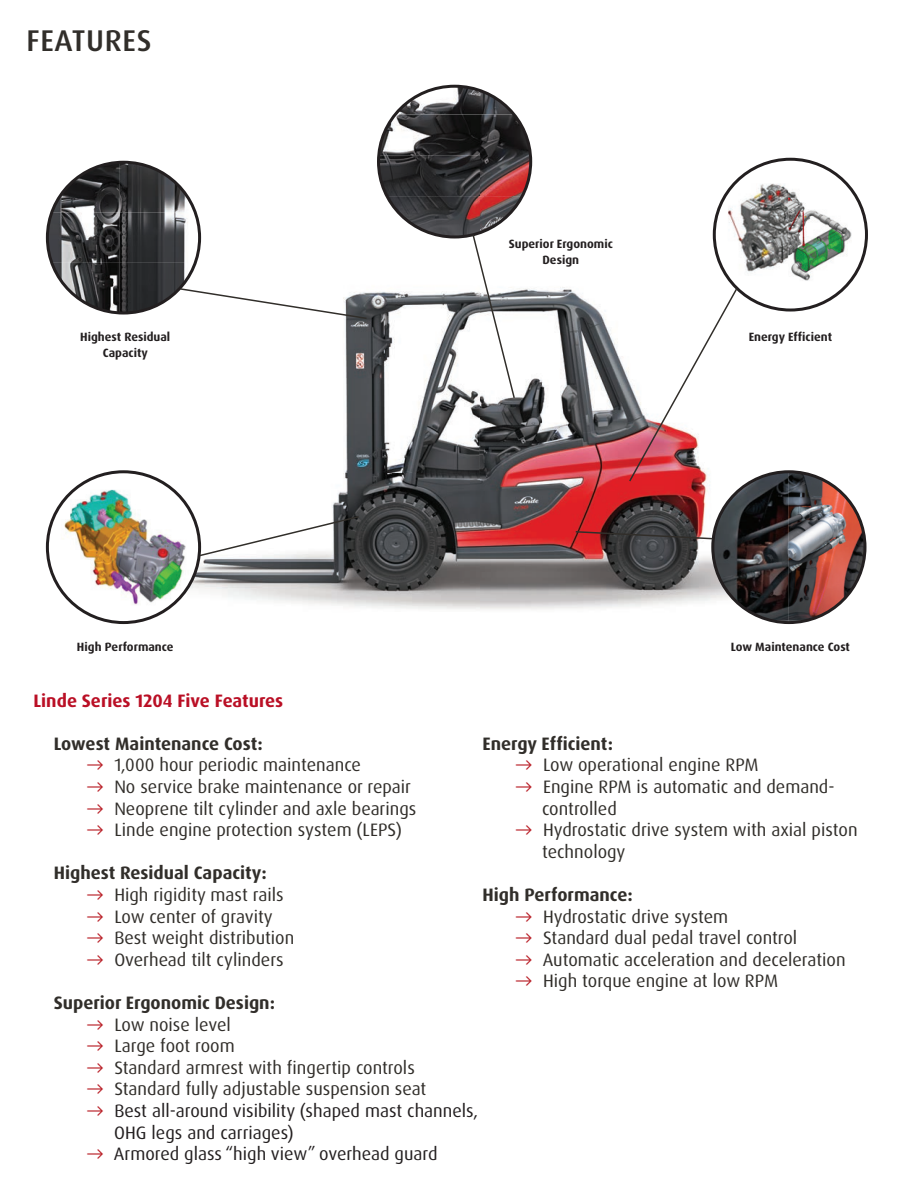
<style>
.page{position:relative;width:918px;height:1188px;background:#fff}
.page>*{position:absolute;margin:0;border:0;box-sizing:border-box;transform-origin:0 0}
.t1{font:500 30px "Dax Pro";color:#312e2a}
.t2{font:18px/21.6px "Dax Pro";color:#312e2a}
.t3{font:700 18px "Dax Pro";color:#312e2a}
.t4{font:18px/21.6px "Dax Pro";color:#231f20}
.t5{font:700 18px "Dax Pro";color:#ba0f25}
.t6{font:700 12px/16.5px "Dax Pro";color:#231f20;text-align:center}
.s1{color:#b91f27}
</style>
<div class="page">
<img style="left:480px;top:148px;width:257px;height:462px">
<img style="left:737px;top:157px;width:51px;height:26px">
<img style="left:171px;top:225px;width:309px;height:385px">
<img style="left:123px;top:470px;width:48px;height:155px">
<img style="left:737px;top:286px;width:51px;height:206px">
<img style="left:737px;top:602px;width:51px;height:22px">
<img style="left:728px;top:183px;width:124px;height:98px">
<div style="left:713px;top:158px;width:155px;height:154px;border:3px solid #231f20;border-radius:50%"></div>
<img style="left:788px;top:472px;width:77px;height:149px">
<img style="left:713px;top:524px;width:4px;height:48px">
<div style="left:711px;top:470px;width:155px;height:154px;border:3px solid #231f20;border-radius:50%"></div>
<img style="left:52px;top:162px;width:143px;height:50px">
<img style="left:47px;top:212px;width:153px;height:51px">
<img style="left:52px;top:263px;width:143px;height:50px">
<div style="left:46px;top:161px;width:155px;height:154px;border:3px solid #231f20;border-radius:50%"></div>
<img style="left:61px;top:490px;width:136px;height:116px">
<img style="left:395px;top:86px;width:119px;height:28px">
<img style="left:379px;top:114px;width:152px;height:82px">
<img style="left:387px;top:196px;width:93px;height:41px">
<img style="left:480px;top:196px;width:42px;height:37px">
<div style="left:377px;top:85px;width:155px;height:153px;border:3px solid #231f20;border-radius:50%"></div>
<svg style="left:179px;top:287px;width:189px;height:33px"></svg>
<svg style="left:198px;top:515px;width:162px;height:42px"></svg>
<svg style="left:574px;top:530px;width:140px;height:10px"></svg>
<svg style="left:628px;top:287px;width:111px;height:196px"></svg>
<svg style="left:471px;top:233px;width:45px;height:167px"></svg>
<h1 class="t1" style="left:27px;top:21px;width:127px">FEATURES</h1>
<p class="t6" style="left:80px;top:329px;width:92px">Highest Residual<br>Capacity</p>
<p class="t6" style="left:509px;top:236px;width:106px">Superior Ergonomic<br>Design</p>
<p class="t6" style="left:749px;top:329px;width:85px">Energy Efficient</p>
<p class="t6" style="left:77px;top:639px;width:98px">High Performance</p>
<p class="t6" style="left:731px;top:639px;width:121px">Low Maintenance Cost</p>
<p class="t5" style="left:33px;top:689px;width:251px">Linde Series 1204 Five Features</p>
<p class="t3" style="left:54px;top:732px;width:211px">Lowest Maintenance Cost:</p>
<p class="t2" style="left:87px;top:754px;width:275px"><span class="s1">→</span> 1,000 hour periodic maintenance</p>
<p class="t2" style="left:87px;top:776px;width:325px"><span class="s1">→</span> No service brake maintenance or repair</p>
<p class="t2" style="left:87px;top:798px;width:330px"><span class="s1">→</span> Neoprene tilt cylinder and axle bearings</p>
<p class="t2" style="left:87px;top:819px;width:316px"><span class="s1">→</span> Linde engine protection system (LEPS)</p>
<p class="t3" style="left:54px;top:861px;width:215px">Highest Residual Capacity:</p>
<p class="t2" style="left:87px;top:884px;width:198px"><span class="s1">→</span> High rigidity mast rails</p>
<p class="t2" style="left:87px;top:906px;width:187px"><span class="s1">→</span> Low center of gravity</p>
<p class="t2" style="left:87px;top:927px;width:208px"><span class="s1">→</span> Best weight distribution</p>
<p class="t2" style="left:87px;top:949px;width:198px"><span class="s1">→</span> Overhead tilt cylinders</p>
<p class="t3" style="left:54px;top:991px;width:223px">Superior Ergonomic Design:</p>
<p class="t2" style="left:87px;top:1014px;width:145px"><span class="s1">→</span> Low noise level</p>
<p class="t2" style="left:87px;top:1035px;width:149px"><span class="s1">→</span> Large foot room</p>
<p class="t2" style="left:87px;top:1057px;width:329px"><span class="s1">→</span> Standard armrest with fingertip controls</p>
<p class="t2" style="left:87px;top:1078px;width:340px"><span class="s1">→</span> Standard fully adjustable suspension seat</p>
<p class="t4" style="left:114px;top:1100px;width:365px;text-indent:-27px"><span class="s1">→</span> Best all-around visibility (shaped mast channels,<br>OHG legs and carriages)</p>
<p class="t4" style="left:87px;top:1143px;width:352px"><span class="s1">→</span> Armored glass “high view” overhead guard</p>
<p class="t3" style="left:482px;top:732px;width:132px">Energy Efficient:</p>
<p class="t2" style="left:516px;top:754px;width:244px"><span class="s1">→</span> Low operational engine RPM</p>
<p class="t2" style="left:542px;top:776px;width:294px;text-indent:-26px"><span class="s1">→</span> Engine RPM is automatic and demand&shy;controlled</p>
<p class="t2" style="left:542px;top:819px;width:317px;text-indent:-26px"><span class="s1">→</span> Hydrostatic drive system with axial piston technology</p>
<p class="t3" style="left:482px;top:883px;width:152px">High Performance:</p>
<p class="t2" style="left:516px;top:906px;width:214px"><span class="s1">→</span> Hydrostatic drive system</p>
<p class="t2" style="left:516px;top:927px;width:283px"><span class="s1">→</span> Standard dual pedal travel control</p>
<p class="t2" style="left:516px;top:949px;width:331px"><span class="s1">→</span> Automatic acceleration and deceleration</p>
<p class="t2" style="left:516px;top:970px;width:263px"><span class="s1">→</span> High torque engine at low RPM</p>
</div>
